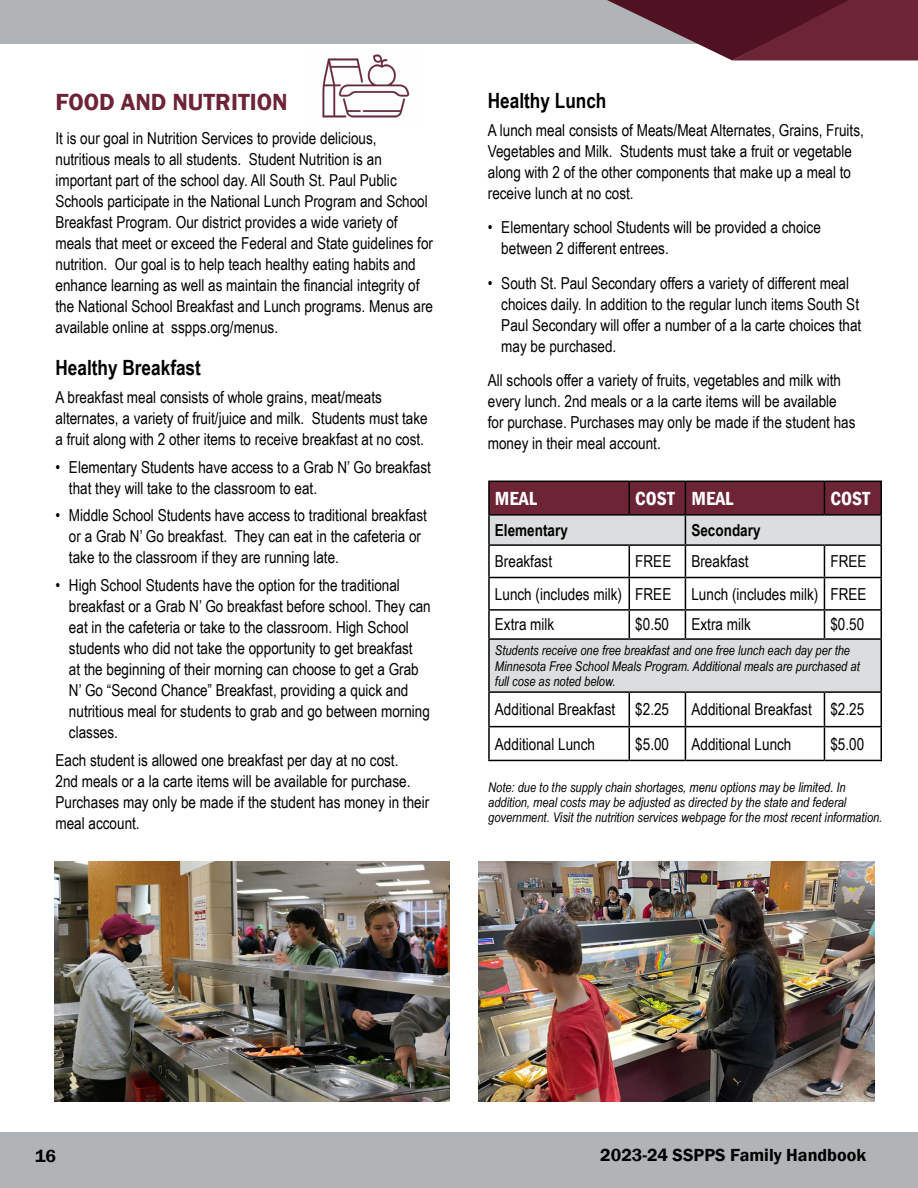
<style>
.page{position:relative;width:918px;height:1188px;background:#fff}
.page>*{position:absolute;margin:0;border:0;box-sizing:border-box;transform-origin:0 0}
.t1{font:600 24px "Franklin Gothic";color:#6d2436}
.t2{font:700 21px "Arial Narrow";color:#000}
.t3{font:600 condensed 19.5px "Franklin Gothic";color:#fff}
.t4{font:600 18px "Franklin Gothic";color:#000}
.t5{font:16.5px/21px "Arial Narrow";color:#000}
.t6{font:700 16.5px "Arial Narrow";color:#000}
.t7{font:italic 13.5px/15px "Arial Narrow";color:#000}
</style>
<div class="page">
<div style="left:0;top:1132px;width:918px;height:56px;background:#b1b4b6"></div>
<div style="left:0;top:0;width:918px;height:43px;background:#b1b4b6"></div>
<svg style="left:607px;top:0;width:311px;height:60px"></svg>
<img style="left:322px;top:54px;width:88px;height:64px">
<svg style="left:490px;top:546px;width:390px;height:145px"></svg>
<hr style="left:488px;top:481px;width:141px;height:1px;background:#000">
<hr style="left:488px;top:482px;width:2px;height:32px;background:#000">
<hr style="left:824px;top:481px;width:58px;height:1px;background:#000">
<hr style="left:880px;top:482px;width:2px;height:32px;background:#000">
<hr style="left:488px;top:514px;width:141px;height:2px;background:#000">
<hr style="left:488px;top:516px;width:2px;height:28px;background:#000">
<svg style="left:489px;top:481px;width:392px;height:63px;background:#99757e"></svg>
<hr style="left:824px;top:514px;width:58px;height:2px;background:#000">
<hr style="left:880px;top:516px;width:2px;height:28px;background:#000">
<hr style="left:488px;top:544px;width:141px;height:2px;background:#000">
<hr style="left:488px;top:546px;width:2px;height:31px;background:#000">
<hr style="left:629px;top:544px;width:56px;height:2px;background:#000">
<hr style="left:629px;top:546px;width:1px;height:31px;background:#000">
<hr style="left:685px;top:544px;width:139px;height:2px;background:#000">
<hr style="left:685px;top:546px;width:1px;height:31px;background:#000">
<hr style="left:824px;top:544px;width:58px;height:2px;background:#000">
<hr style="left:824px;top:546px;width:1px;height:31px;background:#000">
<hr style="left:880px;top:546px;width:2px;height:31px;background:#000">
<hr style="left:488px;top:577px;width:141px;height:1px;background:#000">
<hr style="left:488px;top:578px;width:2px;height:31px;background:#000">
<hr style="left:629px;top:577px;width:56px;height:1px;background:#000">
<hr style="left:629px;top:578px;width:1px;height:31px;background:#000">
<hr style="left:685px;top:577px;width:139px;height:1px;background:#000">
<hr style="left:685px;top:578px;width:1px;height:31px;background:#000">
<hr style="left:824px;top:577px;width:58px;height:1px;background:#000">
<hr style="left:824px;top:578px;width:1px;height:31px;background:#000">
<hr style="left:880px;top:578px;width:2px;height:31px;background:#000">
<hr style="left:488px;top:609px;width:141px;height:2px;background:#000">
<hr style="left:488px;top:611px;width:2px;height:27px;background:#000">
<hr style="left:629px;top:609px;width:56px;height:2px;background:#000">
<svg style="left:629px;top:611px;width:1px;height:27px"></svg>
<hr style="left:685px;top:609px;width:139px;height:2px;background:#000">
<svg style="left:685px;top:611px;width:1px;height:27px"></svg>
<hr style="left:824px;top:609px;width:58px;height:2px;background:#000">
<svg style="left:824px;top:611px;width:1px;height:27px"></svg>
<hr style="left:880px;top:611px;width:2px;height:27px;background:#000">
<hr style="left:488px;top:638px;width:141px;height:2px;background:#000">
<hr style="left:488px;top:640px;width:2px;height:51px;background:#000">
<hr style="left:629px;top:638px;width:56px;height:2px;background:#000">
<hr style="left:685px;top:638px;width:139px;height:2px;background:#000">
<hr style="left:824px;top:638px;width:58px;height:2px;background:#000">
<hr style="left:880px;top:640px;width:2px;height:51px;background:#000">
<hr style="left:488px;top:691px;width:141px;height:2px;background:#000">
<hr style="left:488px;top:693px;width:2px;height:33px;background:#000">
<hr style="left:629px;top:691px;width:56px;height:2px;background:#000">
<hr style="left:629px;top:693px;width:1px;height:33px;background:#000">
<hr style="left:685px;top:691px;width:139px;height:2px;background:#000">
<hr style="left:685px;top:693px;width:1px;height:33px;background:#000">
<hr style="left:824px;top:691px;width:58px;height:2px;background:#000">
<hr style="left:824px;top:693px;width:1px;height:33px;background:#000">
<hr style="left:880px;top:693px;width:2px;height:33px;background:#000">
<hr style="left:488px;top:726px;width:141px;height:1px;background:#000">
<hr style="left:488px;top:727px;width:2px;height:33px;background:#000">
<hr style="left:629px;top:726px;width:56px;height:1px;background:#000">
<hr style="left:629px;top:727px;width:1px;height:33px;background:#000">
<hr style="left:685px;top:726px;width:139px;height:1px;background:#000">
<hr style="left:685px;top:727px;width:1px;height:33px;background:#000">
<hr style="left:824px;top:726px;width:58px;height:1px;background:#000">
<hr style="left:824px;top:727px;width:1px;height:33px;background:#000">
<hr style="left:880px;top:727px;width:2px;height:33px;background:#000">
<hr style="left:488px;top:760px;width:141px;height:1px;background:#000">
<hr style="left:629px;top:760px;width:56px;height:1px;background:#000">
<hr style="left:685px;top:760px;width:139px;height:1px;background:#000">
<hr style="left:824px;top:760px;width:58px;height:1px;background:#000">
<img style="left:54px;top:862px;width:396px;height:240px">
<img style="left:479px;top:862px;width:396px;height:240px">
<h1 class="t1" style="left:56px;top:87px;width:234px">FOOD AND NUTRITION</h1>
<p class="t5" style="left:56px;top:127px;width:379px">It is our goal in Nutrition Services to provide delicious, nutritious meals to all students. Student Nutrition is an important part of the school day. All South St. Paul Public Schools participate in the National Lunch Program and School Breakfast Program. Our district provides a wide variety of meals that meet or exceed the Federal and State guidelines for nutrition. Our goal is to help teach healthy eating habits and enhance learning as well as maintain the financial integrity of the National School Breakfast and Lunch programs. Menus are available online at sspps.org/menus.</p>
<p class="t2" style="left:56px;top:352px;width:147px">Healthy Breakfast</p>
<p class="t5" style="left:56px;top:386px;width:374px">A breakfast meal consists of whole grains, meat/meats alternates, a variety of fruit/juice and milk. Students must take a fruit along with 2 other items to receive breakfast at no cost.</p>
<p class="t5" style="left:69px;top:456px;width:364px;text-indent:-13px">• Elementary Students have access to a Grab N’ Go breakfast that they will take to the classroom to eat.</p>
<p class="t5" style="left:69px;top:505px;width:360px;text-indent:-13px">• Middle School Students have access to traditional breakfast or a Grab N’ Go breakfast. They can eat in the cafeteria or take to the classroom if they are running late.</p>
<p class="t5" style="left:69px;top:574px;width:363px;text-indent:-13px">• High School Students have the option for the traditional breakfast or a Grab N’ Go breakfast before school. They can eat in the cafeteria or take to the classroom. High School students who did not take the opportunity to get breakfast<br>at the beginning of their morning can choose to get a Grab N’ Go “Second Chance” Breakfast, providing a quick and nutritious meal for students to grab and go between morning classes.</p>
<p class="t5" style="left:56px;top:749px;width:375px">Each student is allowed one breakfast per day at no cost.<br>2nd meals or a la carte items will be available for purchase.<br>Purchases may only be made if the student has money in their meal account.</p>
<p class="t2" style="left:488px;top:85px;width:120px">Healthy Lunch</p>
<p class="t5" style="left:488px;top:119px;width:378px">A lunch meal consists of Meats/Meat Alternates, Grains, Fruits, Vegetables and Milk. Students must take a fruit or vegetable along with 2 of the other components that make up a meal to receive lunch at no cost.</p>
<p class="t5" style="left:501px;top:217px;width:321px;text-indent:-13px">• Elementary school Students will be provided a choice between 2 different entrees.</p>
<p class="t5" style="left:501px;top:272px;width:362px;text-indent:-13px">• South St. Paul Secondary offers a variety of different meal choices daily. In addition to the regular lunch items South St Paul Secondary will offer a number of a la carte choices that may be purchased.</p>
<p class="t5" style="left:488px;top:370px;width:369px">All schools offer a variety of fruits, vegetables and milk with every lunch. 2nd meals or a la carte items will be available for purchase. Purchases may only be made if the student has money in their meal account.</p>
<p class="t3" style="left:495px;top:485px;width:44px">MEAL</p>
<p class="t3" style="left:635px;top:485px;width:100px">COST MEAL</p>
<p class="t3" style="left:830px;top:485px;width:41px">COST</p>
<p class="t6" style="left:495px;top:518px;width:74px">Elementary</p>
<p class="t6" style="left:691px;top:518px;width:71px">Secondary</p>
<p class="t5" style="left:495px;top:550px;width:59px">Breakfast</p>
<p class="t5" style="left:635px;top:550px;width:115px">FREE Breakfast</p>
<p class="t5" style="left:495px;top:545px;width:373px;line-height:32.4px;text-align:right">FREE<br>Lunch (includes milk) FREE Lunch (includes milk) FREE</p>
<p class="t5" style="left:495px;top:614px;width:61px">Extra milk</p>
<p class="t5" style="left:635px;top:614px;width:35px">$0.50</p>
<p class="t5" style="left:691px;top:614px;width:61px">Extra milk</p>
<p class="t5" style="left:830px;top:614px;width:35px">$0.50</p>
<p class="t7" style="left:495px;top:642px;width:366px;line-height:15.6px">Students receive one free breakfast and one free lunch each day per the<br>Minnesota Free School Meals Program. Additional meals are purchased at full cose as noted below.</p>
<p class="t5" style="left:495px;top:698px;width:176px">Additional Breakfast $2.25</p>
<p class="t5" style="left:691px;top:698px;width:174px">Additional Breakfast $2.25</p>
<p class="t5" style="left:495px;top:733px;width:102px">Additional Lunch</p>
<p class="t5" style="left:635px;top:733px;width:35px">$5.00</p>
<p class="t5" style="left:691px;top:733px;width:102px">Additional Lunch</p>
<p class="t5" style="left:830px;top:733px;width:35px">$5.00</p>
<p class="t7" style="left:488px;top:779px;width:396px">Note: due to the supply chain shortages, menu options may be limited. In addition, meal costs may be adjusted as directed by the state and federal government. Visit the nutrition services webpage for the most recent information.</p>
<p class="t4" style="left:35px;top:1145px;width:22px">16</p>
<p class="t4" style="left:600px;top:1144px;width:267px">2023-24 SSPPS Family Handbook</p>
</div>
